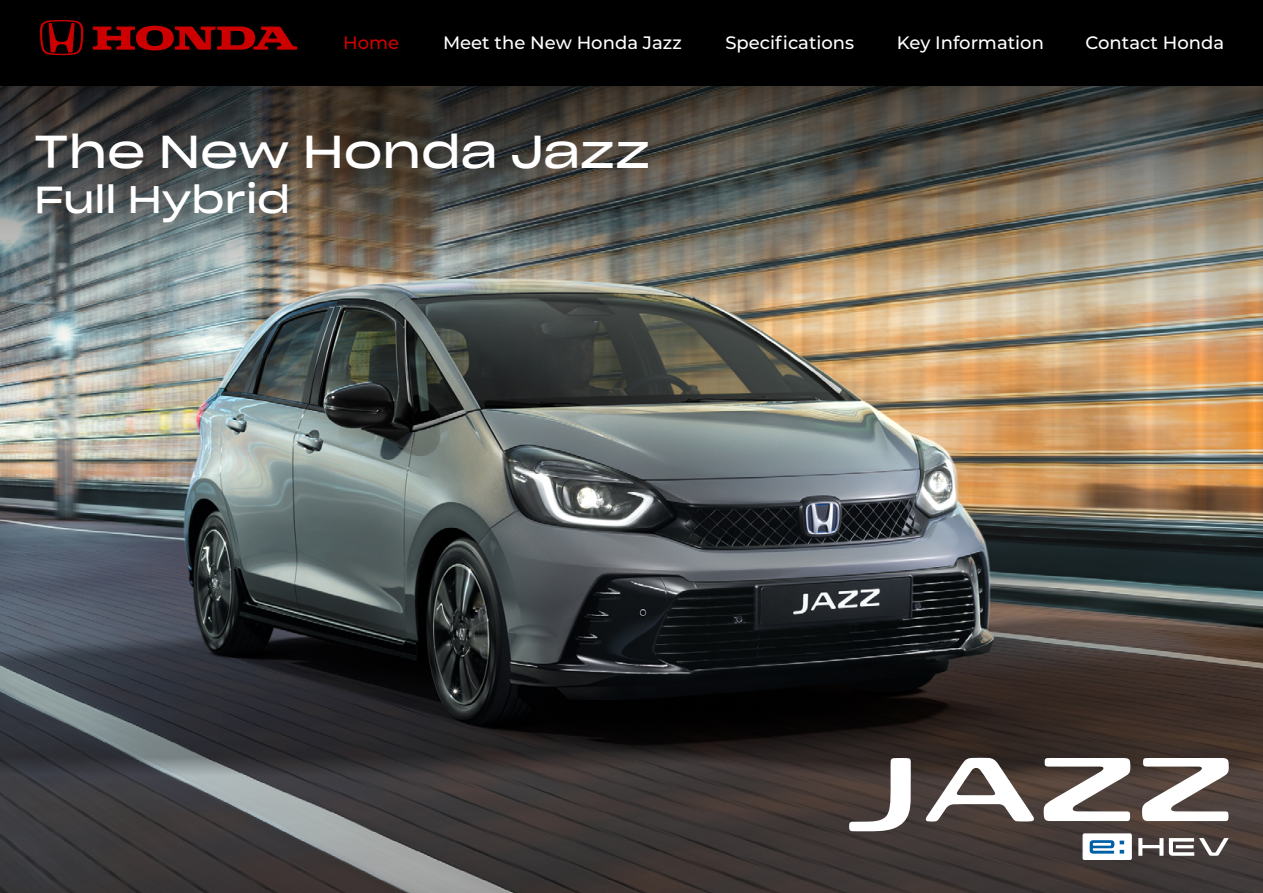
<style>
.page{position:relative;width:1263px;height:893px;background:#fff}
.page>*{position:absolute;margin:0;border:0;box-sizing:border-box;transform-origin:0 0}
.t1{font:45px "Sharp Grotesk Book 25";color:#fff}
.t2{font:37.5px "Sharp Grotesk Book 25";color:#fff}
.t3{font:500 18px "Montserrat";color:#fff}
.t4{font:500 18px "Montserrat";color:#c00}
</style>
<div class="page">
<img style="left:0;top:85px;width:1263px;height:808px">
<div style="left:0;top:0;width:1263px;height:85px;background:#000"></div>
<svg style="left:93px;top:26px;width:204px;height:24px"></svg>
<svg style="left:40px;top:20px;width:43px;height:35px"></svg>
<div style="left:1083px;top:834px;width:48px;height:25px;background:#fff"></div>
<div style="left:1083px;top:834px;width:48px;height:26px;border:1px solid #fff"></div>
<svg style="left:1090px;top:840px;width:24px;height:14px"></svg>
<svg style="left:1120px;top:850px;width:4px;height:4px"></svg>
<svg style="left:1120px;top:841px;width:4px;height:3px"></svg>
<svg style="left:1138px;top:838px;width:25px;height:18px"></svg>
<svg style="left:1169px;top:838px;width:60px;height:18px"></svg>
<svg style="left:1043px;top:758px;width:87px;height:63px"></svg>
<svg style="left:1142px;top:758px;width:87px;height:63px"></svg>
<svg style="left:925px;top:758px;width:110px;height:64px"></svg>
<svg style="left:849px;top:758px;width:62px;height:73px"></svg>
<p class="t4" style="left:343px;top:30px;width:58px">Home</p>
<p class="t3" style="left:443px;top:30px;width:240px">Meet the New Honda Jazz</p>
<p class="t3" style="left:725px;top:30px;width:130px">Specifications</p>
<p class="t3" style="left:897px;top:30px;width:148px">Key Information</p>
<p class="t3" style="left:1085px;top:30px;width:140px">Contact Honda</p>
<h1 class="t1" style="left:34px;top:113px;width:617px">The New Honda Jazz</h1>
<h2 class="t2" style="left:34px;top:167px;width:258px">Full Hybrid</h2>
</div>
